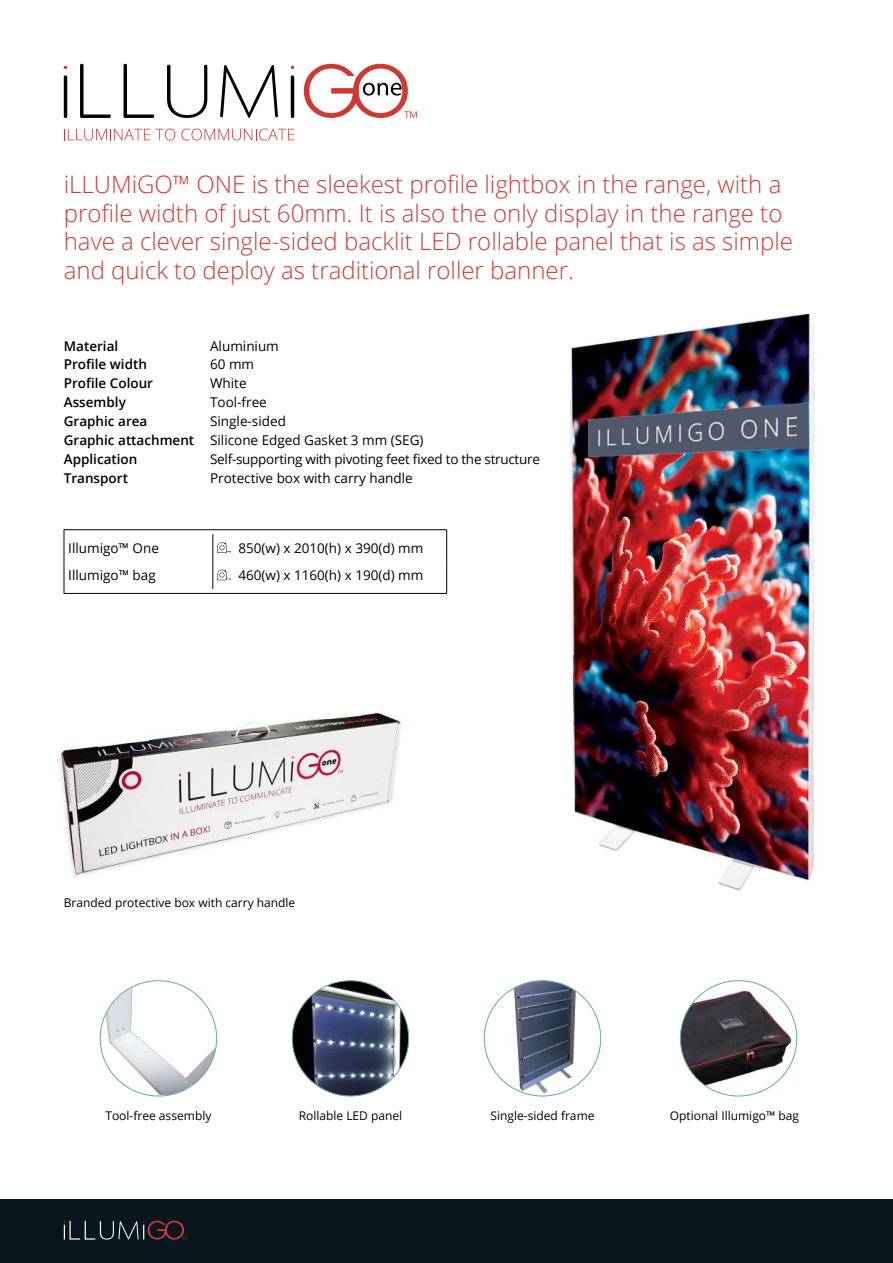
<style>
.page{position:relative;width:893px;height:1263px;background:#fff}
.page>*{position:absolute;margin:0;border:0;box-sizing:border-box;transform-origin:0 0}
.t1{font:300 24px/28.8px "Open Sans";color:#ce3934}
.t2{font:13.5px/18.9px "Open Sans";color:#000}
.t3{font:600 13.5px "Open Sans";color:#000}
.t4{font:13.5px "Open Sans";letter-spacing:-.02em;color:#000}
.t5{font:12px "Open Sans";color:#000}
.s1{font-weight:600}
</style>
<div class="page">
<div style="left:0;top:1199px;width:893px;height:64px;background:#08161d"></div>
<svg style="left:64px;top:1221px;width:123px;height:18px"></svg>
<img style="left:58px;top:712px;width:345px;height:165px">
<svg style="left:64px;top:129px;width:111px;height:11px"></svg>
<svg style="left:181px;top:129px;width:113px;height:11px"></svg>
<svg style="left:167px;top:65px;width:40px;height:53px"></svg>
<hr style="left:64px;top:75px;width:3px;height:43px;background:#000;border-radius:2px">
<svg style="left:80px;top:64px;width:31px;height:54px"></svg>
<svg style="left:124px;top:64px;width:30px;height:54px"></svg>
<hr style="left:291px;top:75px;width:3px;height:43px;background:#000;border-radius:2px">
<svg style="left:220px;top:65px;width:58px;height:53px"></svg>
<svg style="left:304px;top:64px;width:113px;height:54px"></svg>
<hr style="left:64px;top:529px;width:149px;height:1px;background:#000">
<hr style="left:213px;top:529px;width:234px;height:1px;background:#000">
<svg style="left:64px;top:530px;width:1px;height:63px"></svg>
<svg style="left:446px;top:530px;width:1px;height:63px"></svg>
<hr style="left:64px;top:593px;width:149px;height:1px;background:#000">
<hr style="left:213px;top:593px;width:234px;height:1px;background:#000">
<svg style="left:213px;top:534px;width:18px;height:55px"></svg>
<img style="left:100px;top:981px;width:117px;height:114px">
<img style="left:292px;top:981px;width:117px;height:115px">
<img style="left:484px;top:981px;width:117px;height:115px">
<img style="left:680px;top:984px;width:116px;height:112px">
<img style="left:570px;top:313px;width:246px;height:578px">
<p class="t1" style="left:64px;top:169px;width:731px">iLLUMiGO™ ONE is the sleekest profile lightbox in the range, with a profile width of just 60mm. It is also the only display in the range to have a clever single-sided backlit LED rollable panel that is as simple and quick to deploy as traditional roller banner.</p>
<p class="t3" style="left:64px;top:336px;width:56px">Material</p>
<p class="t2" style="left:210px;top:336px;width:70px">Aluminium</p>
<p class="t3" style="left:64px;top:355px;width:85px">Profile width</p>
<p class="t2" style="left:210px;top:355px;width:46px">60 mm</p>
<p class="t3" style="left:64px;top:374px;width:91px">Profile Colour</p>
<p class="t2" style="left:210px;top:374px;width:38px">White</p>
<p class="t3" style="left:64px;top:393px;width:64px">Assembly</p>
<p class="t2" style="left:210px;top:392px;width:58px">Tool-free</p>
<p class="t3" style="left:64px;top:412px;width:85px">Graphic area</p>
<p class="t2" style="left:64px;top:411px;width:361px;text-indent:146px">Single-sided<br><span class="s1">Graphic attachment</span> Silicone Edged Gasket 3 mm (SEG)<br><span class="s1">Application</span></p>
<p class="t4" style="left:210px;top:449px;width:331px">Self-supporting with pivoting feet fixed to the structure</p>
<p class="t3" style="left:64px;top:468px;width:66px">Transport</p>
<p class="t2" style="left:210px;top:468px;width:204px">Protective box with carry handle</p>
<p class="t2" style="left:68px;top:538px;width:92px">Illumigo™ One</p>
<p class="t2" style="left:238px;top:538px;width:187px">850(w) x 2010(h) x 390(d) mm</p>
<p class="t2" style="left:68px;top:566px;width:89px">Illumigo™ bag</p>
<p class="t2" style="left:238px;top:566px;width:187px">460(w) x 1160(h) x 190(d) mm</p>
<p class="t5" style="left:64px;top:894px;width:233px">Branded protective box with carry handle</p>
<p class="t5" style="left:105px;top:1108px;width:108px">Tool-free assembly</p>
<p class="t5" style="left:299px;top:1108px;width:105px">Rollable LED panel</p>
<p class="t5" style="left:490px;top:1108px;width:106px">Single-sided frame</p>
<p class="t5" style="left:670px;top:1108px;width:131px">Optional Illumigo™ bag</p>
</div>
